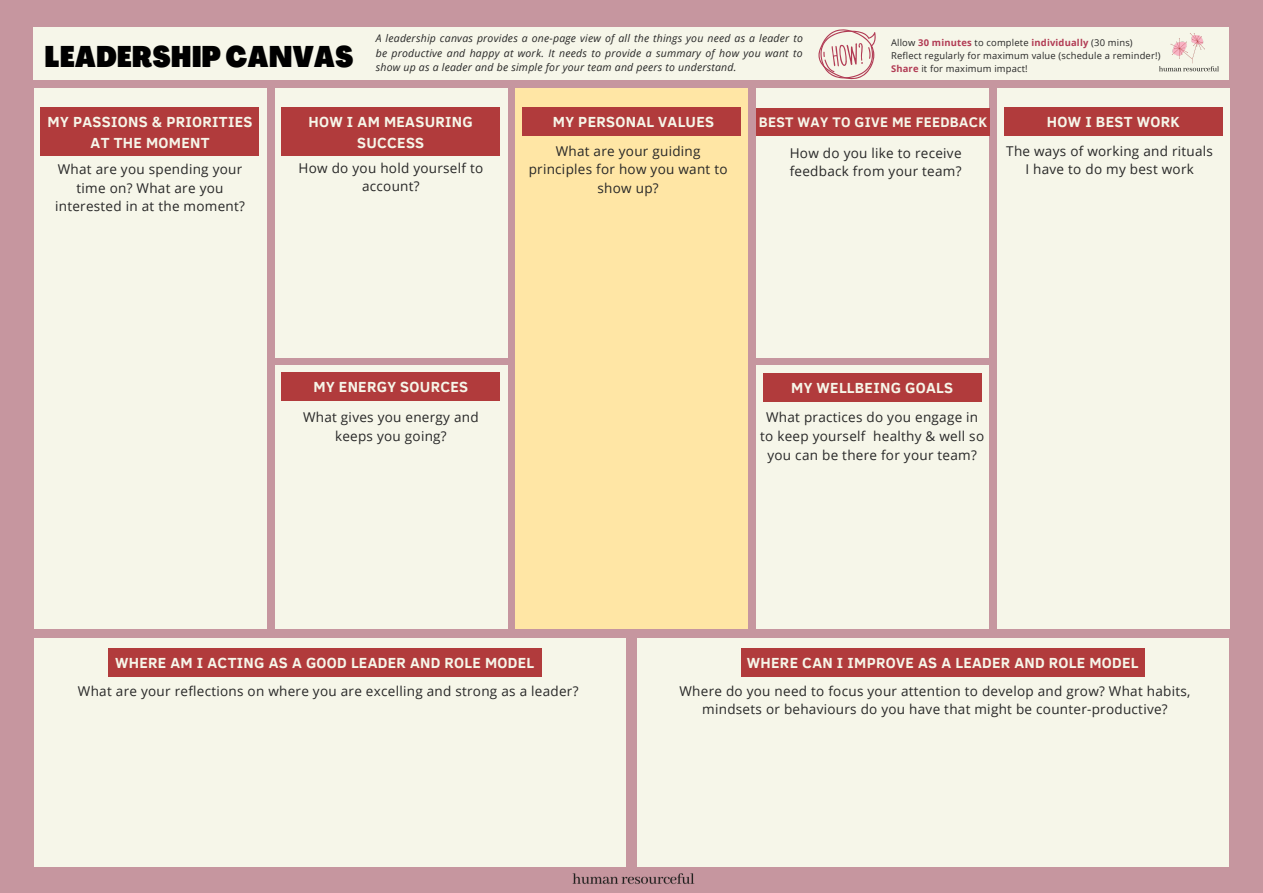
<style>
.page{position:relative;width:1263px;height:893px;background:#c6969f}
.page>*{position:absolute;margin:0;border:0;box-sizing:border-box;transform-origin:0 0}
.t1{font:900 29.25px "Agrandir Tight";letter-spacing:.02em;color:#000}
.t2{font:700 15px/20.9px "Clear Sans";letter-spacing:.02em;color:#f6f6e9;text-align:center}
.t3{font:700 14.25px "Clear Sans";letter-spacing:.02em;color:#f6f6e9}
.t4{font:13.5px/18.6px "Open Sans";letter-spacing:.02em;color:#272727;text-align:center}
.t5{font:italic 10.5px/14.6px "Open Sans";letter-spacing:.02em;color:#272727;text-align:justify}
.t6{font:9.38px/13px "Open Sans";letter-spacing:.02em;color:#272727}
.s1{font-weight:700;color:#b13b54}
</style>
<div class="page">
<div style="left:34px;top:88px;width:232px;height:541px;background:#f6f6e9"></div>
<div style="left:515px;top:88px;width:233px;height:541px;background:#ffe6a5"></div>
<div style="left:997px;top:88px;width:232px;height:541px;background:#f6f6e9"></div>
<div style="left:756px;top:88px;width:232px;height:270px;background:#f6f6e9"></div>
<div style="left:756px;top:365px;width:232px;height:264px;background:#f6f6e9"></div>
<div style="left:275px;top:88px;width:232px;height:270px;background:#f6f6e9"></div>
<div style="left:275px;top:365px;width:232px;height:264px;background:#f6f6e9"></div>
<div style="left:281px;top:107px;width:219px;height:49px;background:#b13b3c"></div>
<div style="left:282px;top:372px;width:218px;height:28px;background:#b13b3c"></div>
<div style="left:522px;top:107px;width:219px;height:29px;background:#b13b3c"></div>
<div style="left:756px;top:108px;width:234px;height:27px;background:#b13b3c"></div>
<div style="left:763px;top:373px;width:218px;height:28px;background:#b13b3c"></div>
<div style="left:1004px;top:107px;width:218px;height:29px;background:#b13b3c"></div>
<div style="left:34px;top:638px;width:592px;height:228px;background:#f6f6e9"></div>
<div style="left:637px;top:638px;width:592px;height:228px;background:#f6f6e9"></div>
<div style="left:41px;top:107px;width:218px;height:49px;background:#b13b3c"></div>
<div style="left:34px;top:27px;width:1195px;height:53px;background:#f6f6e9"></div>
<div style="left:108px;top:648px;width:433px;height:28px;background:#b13b3c"></div>
<div style="left:741px;top:648px;width:403px;height:28px;background:#b13b3c"></div>
<svg style="left:818px;top:29px;width:58px;height:50px"></svg>
<img style="left:572px;top:873px;width:123px;height:11px">
<img style="left:1159px;top:33px;width:71px;height:77px">
<h1 class="t1" style="left:45px;top:46px;width:310px">LEADERSHIP CANVAS</h1>
<p class="t5" style="left:376px;top:31px;width:429px">A leadership canvas provides a one-page view of all the things you need as a leader to be productive and happy at work. It needs to provide a summary of how you want to show up as a leader and be simple for your team and peers to understand.</p>
<p class="t6" style="left:891px;top:36px;width:271px">Allow <span class="s1">30 minutes</span> to complete <span class="s1">individually</span> (30 mins)<br>Reflect regularly for maximum value (schedule a reminder!)<br><span class="s1">Share</span> it for maximum impact!</p>
<p class="t2" style="left:48px;top:111px;width:206px">MY PASSIONS &amp; PRIORITIES</p>
<p class="t2" style="left:1047px;top:111px;width:135px">HOW I BEST WORK</p>
<p class="t2" style="left:91px;top:131px;width:120px">AT THE MOMENT</p>
<p class="t2" style="left:308px;top:111px;width:166px">HOW I AM MEASURING<br>SUCCESS</p>
<p class="t2" style="left:553px;top:111px;width:163px">MY PERSONAL VALUES</p>
<p class="t3" style="left:759px;top:111px;width:230px">BEST WAY TO GIVE ME FEEDBACK</p>
<p class="t4" style="left:529px;top:141px;width:200px">What are your guiding principles for how you want to show up?</p>
<p class="t4" style="left:790px;top:143px;width:173px;text-align:left">How do you like to receive feedback from your team?</p>
<p class="t4" style="left:1006px;top:141px;width:208px">The ways of working and rituals<br>I have to do my best work</p>
<p class="t4" style="left:55px;top:160px;width:191px">What are you spending your time on? What are you interested in at the moment?</p>
<p class="t4" style="left:299px;top:158px;width:186px">How do you hold yourself to account?</p>
<p class="t2" style="left:314px;top:375px;width:156px">MY ENERGY SOURCES</p>
<p class="t2" style="left:791px;top:377px;width:163px">MY WELLBEING GOALS</p>
<p class="t4" style="left:303px;top:408px;width:177px">What gives you energy and keeps you going?</p>
<p class="t4" style="left:760px;top:408px;width:225px">What practices do you engage in to keep yourself healthy &amp; well so you can be there for your team?</p>
<p class="t2" style="left:115px;top:651px;width:420px">WHERE AM I ACTING AS A GOOD LEADER AND ROLE MODEL</p>
<p class="t2" style="left:747px;top:651px;width:393px">WHERE CAN I IMPROVE AS A LEADER AND ROLE MODEL</p>
<p class="t4" style="left:78px;top:681px;width:502px">What are your reflections on where you are excelling and strong as a leader?</p>
<p class="t4" style="left:679px;top:681px;width:512px">Where do you need to focus your attention to develop and grow? What habits, mindsets or behaviours do you have that might be counter-productive?</p>
</div>
